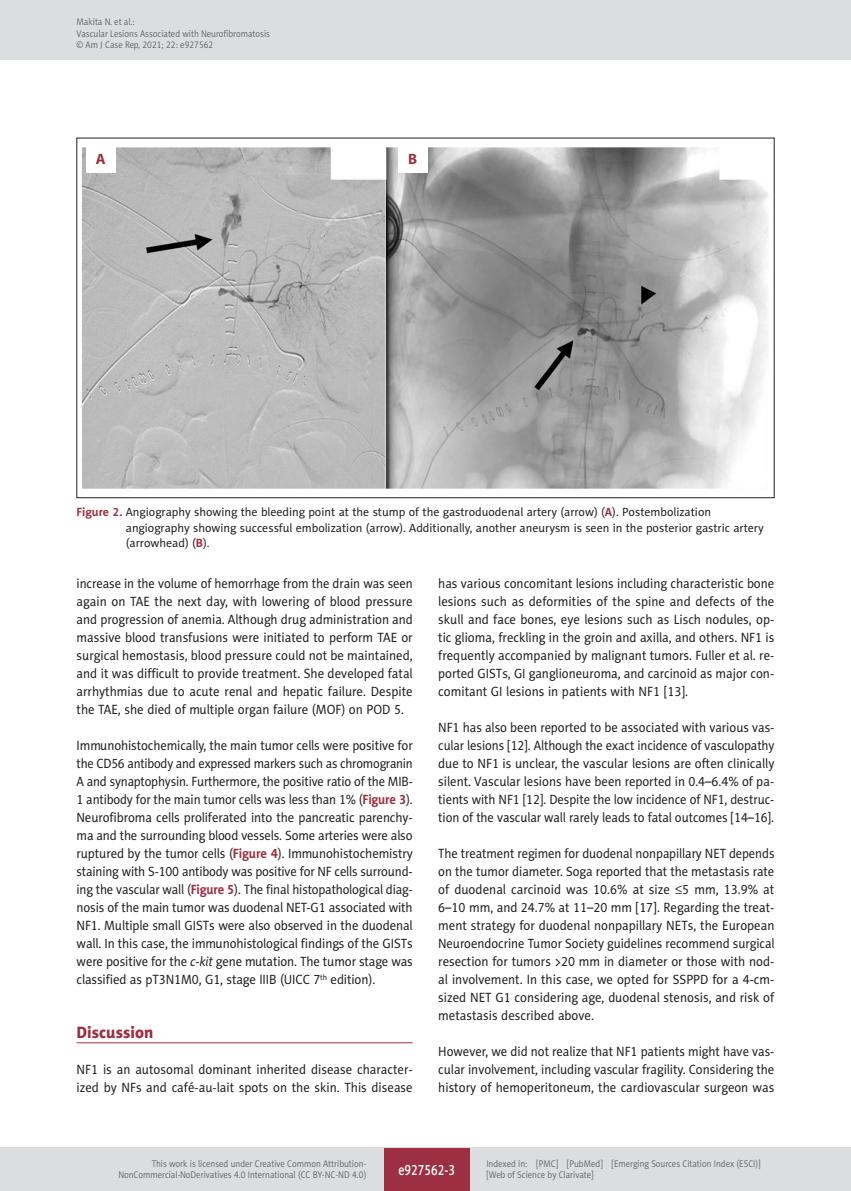
<style>
.page{position:relative;width:851px;height:1191px;background:#fff}
.page>*{position:absolute;margin:0;border:0;box-sizing:border-box;transform-origin:0 0}
.AJCR_Headline_1{font:16.5px "Naomi Sans EFN Heavy";color:#9d2f42}
.AJCR_e-PAGINA{font:15px "Naomi Sans EFN Medium";color:#fff;scale:.8 1}
.t1{font:700 15px "Myriad Pro";color:#9d2f42}
.AJCR_Body{font:13.5px/18px "Naomi Sans EFN";color:#231f20;text-align:justify;scale:.95 1}
.AJCR_Body-2{font:13.5px/18px "Naomi Sans EFN";color:#231f20;text-align:justify;scale:.94 1}
.AJCR_Body-3{font:13.5px/18px "Naomi Sans EFN";color:#231f20;text-align:justify;scale:.93 1}
.AJCR_Rycina_tytul{font:12px/15.8px "Naomi Sans EFN";color:#231f20}
.AJCR_pagina_zywa{font:9.75px/11.2px "Naomi Sans EFN Light";color:#57585a;scale:.9 1}
.AJCR_pagina_sygnatur{font:9.75px "Naomi Sans EFN Light";color:#57585a;scale:.9 1}
.s1{font-weight:700;color:#9d2f42}
.s2{font-style:italic}
.s3{font-family:"Standard Sym L"}
</style>
<div class="page">
<hr style="left:77px;top:1042px;width:335px;height:1px;background:#9d2f42">
<img style="left:81px;top:147px;width:688px;height:342px">
<div style="left:86px;top:144px;width:29px;height:28px;background:#fff"></div>
<div style="left:398px;top:144px;width:29px;height:28px;background:#fff"></div>
<div style="left:0;top:0;width:850px;height:60px;background:#dcdddf"></div>
<div style="left:0;top:1148px;width:850px;height:43px;background:#dcdddf"></div>
<div style="left:384px;top:1147px;width:85px;height:43px;background:#9d2f42"></div>
<p class="AJCR_pagina_zywa" style="left:77px;top:16px;width:216px">Makita N. et al.:<br>Vascular Lesions Associated with Neurofibromatosis</p>
<p class="AJCR_pagina_sygnatur" style="left:77px;top:39px;width:153px">© Am J Case Rep, 2021; 22: e927562</p>
<p class="t1" style="left:96px;top:149px;width:11px">A</p>
<p class="t1" style="left:408px;top:149px;width:11px">B</p>
<p class="AJCR_Rycina_tytul" style="left:126px;top:504px;width:639px;text-indent:-49px"><span class="s1">Figure 2.</span> Angiography showing the bleeding point at the stump of the gastroduodenal artery (arrow) (<span class="s1">A</span>). Postembolization angiography showing successful embolization (arrow). Additionally, another aneurysm is seen in the posterior gastric artery (arrowhead) (<span class="s1">B</span>).</p>
<p class="AJCR_Body-2" style="left:77px;top:574px;width:359px">increase in the volume of hemorrhage from the drain was seen again on TAE the next day, with lowering of blood pressure and progression of anemia. Although drug administration and massive blood transfusions were initiated to perform TAE or surgical hemostasis, blood pressure could not be maintained, and it was difficult to provide treatment. She developed fatal arrhythmias due to acute renal and hepatic failure. Despite the TAE, she died of multiple organ failure (MOF) on POD 5.</p>
<p class="AJCR_Body" style="left:77px;top:736px;width:355px">Immunohistochemically, the main tumor cells were positive for the CD56 antibody and expressed markers such as chromogranin A and synaptophysin. Furthermore, the positive ratio of the MIB-1 antibody for the main tumor cells was less than 1% (<span class="s1">Figure 3</span>).<br>Neurofibroma cells proliferated into the pancreatic parenchy&shy;ma and the surrounding blood vessels. Some arteries were also ruptured by the tumor cells (<span class="s1">Figure 4</span>). Immunohistochemistry staining with S-100 antibody was positive for NF cells surround&shy;ing the vascular wall (<span class="s1">Figure 5</span>). The final histopathological diag&shy;nosis of the main tumor was duodenal NET-G1 associated with NF1. Multiple small GISTs were also observed in the duodenal wall. In this case, the immunohistological findings of the GISTs were positive for the <span class="s2">c-kit</span> gene mutation. The tumor stage was classified as pT3N1M0, G1, stage IIIB (UICC 7<sup>th</sup> edition).</p>
<p class="AJCR_Headline_1" style="left:77px;top:1022px;width:78px">Discussion</p>
<p class="AJCR_Body" style="left:77px;top:1060px;width:355px">NF1 is an autosomal dominant inherited disease character&shy;ized by NFs and café-au-lait spots on the skin. This disease</p>
<p class="AJCR_Body" style="left:438px;top:574px;width:355px">has various concomitant lesions including characteristic bone lesions such as deformities of the spine and defects of the skull and face bones, eye lesions such as Lisch nodules, op&shy;tic glioma, freckling in the groin and axilla, and others. NF1 is frequently accompanied by malignant tumors. Fuller et al. re&shy;ported GISTs, GI ganglioneuroma, and carcinoid as major con&shy;comitant GI lesions in patients with NF1 [13].</p>
<p class="AJCR_Body-2" style="left:438px;top:718px;width:359px">NF1 has also been reported to be associated with various vas&shy;cular lesions [12]. Although the exact incidence of vasculopathy due to NF1 is unclear, the vascular lesions are often clinically silent. Vascular lesions have been reported in 0.4–6.4% of pa&shy;tients with NF1 [12]. Despite the low incidence of NF1, destruc&shy;tion of the vascular wall rarely leads to fatal outcomes [14–16].</p>
<p class="AJCR_Body-3" style="left:438px;top:844px;width:363px">The treatment regimen for duodenal nonpapillary NET depends on the tumor diameter. Soga reported that the metastasis rate of duodenal carcinoid was 10.6% at size <span class="s3">£</span>5 mm, 13.9% at 6–10 mm, and 24.7% at 11–20 mm [17]. Regarding the treat&shy;ment strategy for duodenal nonpapillary NETs, the European Neuroendocrine Tumor Society guidelines recommend surgical resection for tumors &gt;20 mm in diameter or those with nod&shy;al involvement. In this case, we opted for SSPPD for a 4-cm&shy;sized NET G1 considering age, duodenal stenosis, and risk of metastasis described above.</p>
<p class="AJCR_Body-2" style="left:438px;top:1042px;width:359px">However, we did not realize that NF1 patients might have vas&shy;cular involvement, including vascular fragility. Considering the history of hemoperitoneum, the cardiovascular surgeon was</p>
<p class="AJCR_pagina_zywa" style="left:118px;top:1158px;width:277px;text-align:right">This work is licensed under Creative Common Attribution-<br>NonCommercial-NoDerivatives 4.0 International (CC BY-NC-ND 4.0)</p>
<p class="AJCR_e-PAGINA" style="left:398px;top:1160px;width:72px">e927562-3</p>
<p class="AJCR_pagina_zywa" style="left:486px;top:1158px;width:306px">Indexed in: [PMC] [PubMed] [Emerging Sources Citation Index (ESCI)] [Web of Science by Clarivate]</p>
</div>
